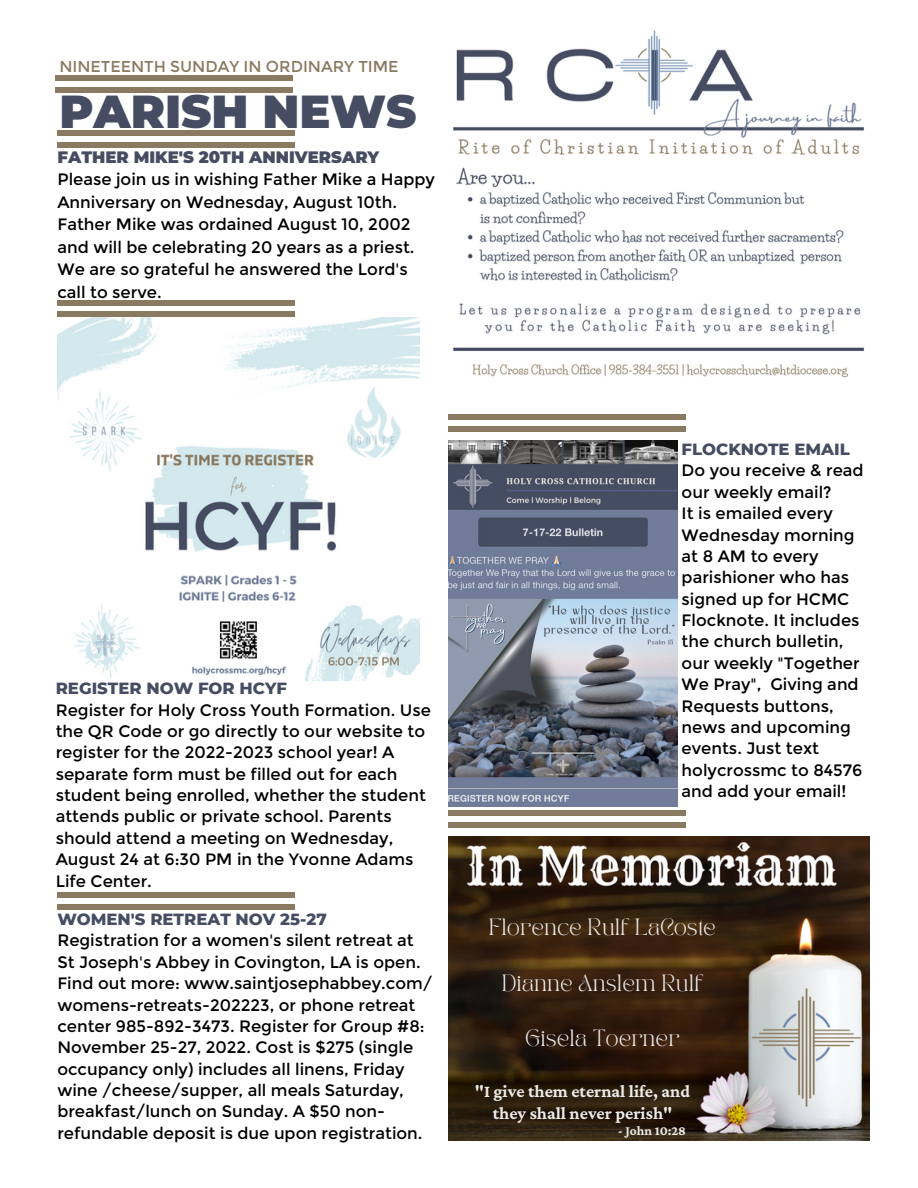
<style>
.page{position:relative;width:918px;height:1188px;background:#fff}
.page>*{position:absolute;margin:0;border:0;box-sizing:border-box;transform-origin:0 0}
.t1{font:900 46.05px "Montserrat";color:#464d62}
.t2{font:700 17.7px/21.1px "Crimson Pro";color:#eceae9;text-align:center}
.t3{font:16.5px/21.3px "Montserrat";color:#000}
.t4{font:800 16.5px "Montserrat";color:#464d62}
.t5{font:16.5px "TAN PEARL Regular";color:#eceae9}
.t6{font:900 16.5px "Montserrat";color:#464d62}
.t7{font:15.75px "Montserrat";color:#8b7a62}
.t8{font:700 13.35px "Crimson Pro";color:#eceae9}
</style>
<div class="page">
<div style="left:57px;top:312px;width:238px;height:5px;background:#8b7a62"></div>
<div style="left:57px;top:300px;width:238px;height:5px;background:#8b7a62"></div>
<div style="left:56px;top:87px;width:237px;height:6px;background:#8b7a62"></div>
<div style="left:56px;top:76px;width:237px;height:5px;background:#8b7a62"></div>
<div style="left:57px;top:142px;width:238px;height:6px;background:#8b7a62"></div>
<div style="left:57px;top:131px;width:238px;height:5px;background:#8b7a62"></div>
<div style="left:57px;top:904px;width:238px;height:5px;background:#8b7a62"></div>
<div style="left:57px;top:892px;width:238px;height:6px;background:#8b7a62"></div>
<img style="left:57px;top:318px;width:362px;height:362px">
<img style="left:448px;top:440px;width:230px;height:367px">
<img style="left:448px;top:837px;width:422px;height:303px">
<div style="left:448px;top:426px;width:237px;height:5px;background:#8b7a62"></div>
<div style="left:448px;top:415px;width:237px;height:5px;background:#8b7a62"></div>
<div style="left:448px;top:822px;width:237px;height:6px;background:#8b7a62"></div>
<div style="left:448px;top:811px;width:237px;height:5px;background:#8b7a62"></div>
<img style="left:454px;top:30px;width:410px;height:348px">
<p class="t7" style="left:59px;top:57px;width:341px">NINETEENTH SUNDAY IN ORDINARY TIME</p>
<h1 class="t1" style="left:59px;top:83px;width:359px">PARISH NEWS</h1>
<p class="t6" style="left:57px;top:147px;width:323px">FATHER MIKE'S 20TH ANNIVERSARY</p>
<p class="t3" style="left:57px;top:168px;width:379px;line-height:22.5px">Please join us in wishing Father Mike a Happy Anniversary on Wednesday, August 10th.<br>Father Mike was ordained August 10, 2002 and will be celebrating 20 years as a priest.<br>We are so grateful he answered the Lord's call to serve.</p>
<p class="t4" style="left:56px;top:678px;width:233px">REGISTER NOW FOR HCYF</p>
<p class="t3" style="left:56px;top:699px;width:377px">Register for Holy Cross Youth Formation. Use the QR Code or go directly to our website to register for the 2022-2023 school year! A separate form must be filled out for each student being enrolled, whether the student attends public or private school. Parents should attend a meeting on Wednesday, August 24 at 6:30 PM in the Yvonne Adams Life Center.</p>
<p class="t4" style="left:57px;top:909px;width:271px">WOMEN'S RETREAT NOV 25-27</p>
<p class="t3" style="left:57px;top:930px;width:377px">Registration for a women's silent retreat at St Joseph's Abbey in Covington, LA is open.<br>Find out more: www.saintjosephabbey.com/ womens-retreats-202223, or phone retreat center 985-892-3473. Register for Group #8:<br>November 25-27, 2022. Cost is $275 (single occupancy only) includes all linens, Friday wine /cheese/supper, all meals Saturday, breakfast/lunch on Sunday. A $50 non&shy;refundable deposit is due upon registration.</p>
<p class="t4" style="left:682px;top:439px;width:170px">FLOCKNOTE EMAIL</p>
<p class="t3" style="left:682px;top:460px;width:184px">Do you receive &amp; read our weekly email?<br>It is emailed every<br>Wednesday morning at 8 AM to every parishioner who has signed up for HCMC<br>Flocknote. It includes the church bulletin, our weekly "Together<br>We Pray", Giving and<br>Requests buttons, news and upcoming events. Just text holycrossmc to 84576 and add your email!</p>
<p class="t5" style="left:489px;top:918px;width:229px">Florence Rulf LaCoste</p>
<p class="t5" style="left:502px;top:974px;width:203px">Dianne Anslem Rulf</p>
<p class="t5" style="left:525px;top:1029px;width:156px">Gisela Toerner</p>
<p class="t2" style="left:475px;top:1081px;width:217px">"I give them eternal life, and they shall never perish"</p>
<p class="t8" style="left:618px;top:1123px;width:70px">- John 10:28</p>
</div>
